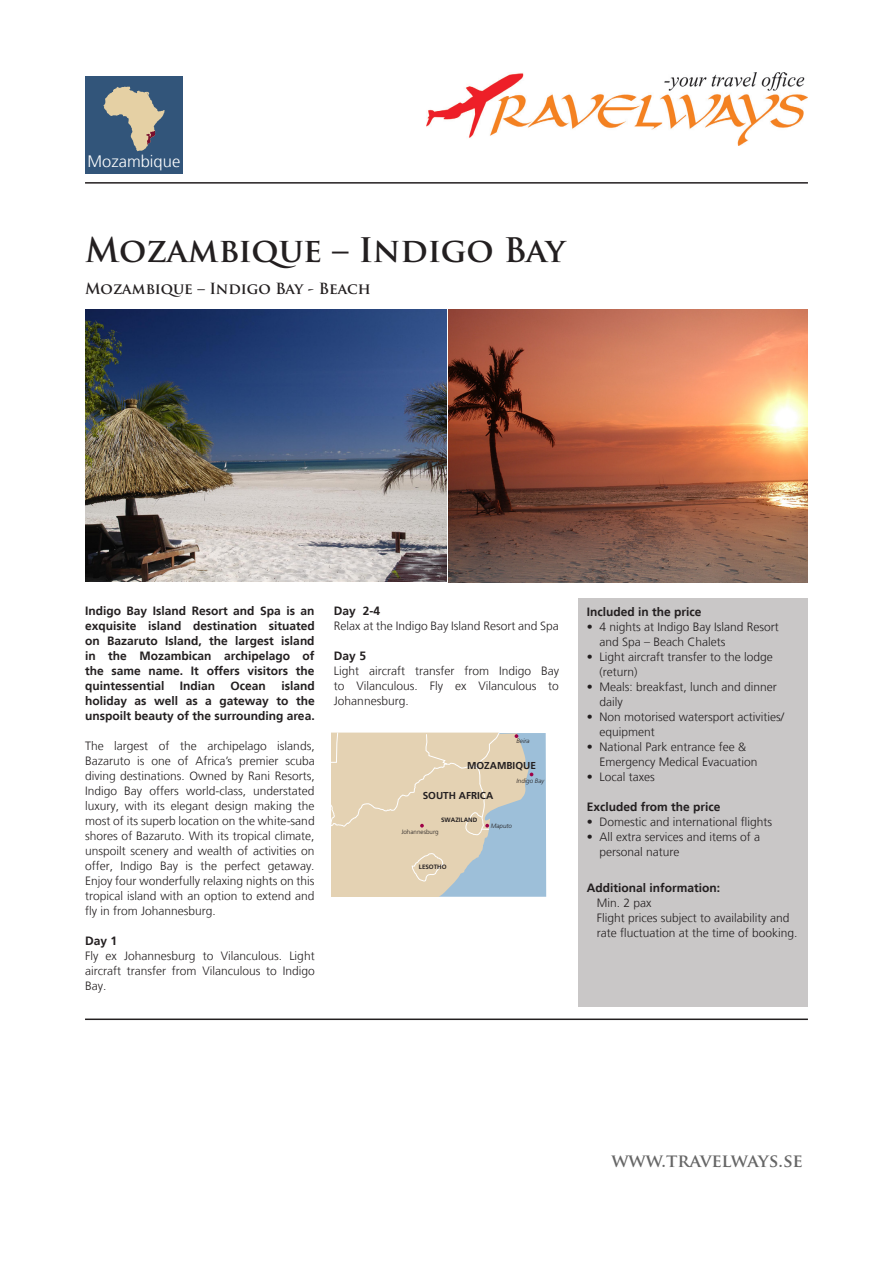
<style>
.page{position:relative;width:893px;height:1263px;background:#fff}
.page>*{position:absolute;margin:0;border:0;box-sizing:border-box;transform-origin:0 0}
.Headline_1{font:700 33px "Trajan Pro";letter-spacing:-.01em;color:#231f20}
.Albatros{font:700 18px "Trajan Pro";letter-spacing:-.01em;color:#666}
.t1{font:300 16.5px "Frutiger LT";color:#fff}
.Highlights{font:700 15px "Trajan Pro";letter-spacing:-.01em;color:#231f20}
.Program{font:300 12px/15px "Frutiger LT";color:#231f20;text-align:justify}
.incl_excl{font:300 12px/15px "Frutiger LT";color:#231f20}
.Program-2{font:700 12px/15px "Frutiger LT";color:#231f20;text-align:justify}
.incl_excl-2{font:700 12px "Frutiger LT";color:#231f20}
.incl_excl_top{font:700 12px "Frutiger LT";color:#231f20}
.t2{font:700 10.05px "Frutiger LT";color:#231f20}
.t3{font:italic 300 6.3px "Frutiger LT";color:#231f20}
.t4{font:700 6.3px "Frutiger LT";color:#231f20}
.t5{font:300 6.3px "Frutiger LT";color:#231f20}
</style>
<div class="page">
<hr style="left:85px;top:182px;width:723px;height:2px;background:#231f20">
<hr style="left:85px;top:1018px;width:723px;height:2px;background:#231f20">
<svg style="left:332px;top:732px;width:214px;height:165px;background:#d4cebd"></svg>
<div style="left:578px;top:598px;width:230px;height:408px;background:#c9c7c7"></div>
<img style="left:85px;top:309px;width:361px;height:272px">
<img style="left:449px;top:309px;width:359px;height:273px">
<div style="left:85px;top:76px;width:98px;height:98px;background:#32557a"></div>
<svg style="left:103px;top:87px;width:62px;height:64px"></svg>
<img style="left:427px;top:72px;width:381px;height:73px">
<p class="t1" style="left:88px;top:152px;width:94px">Mozambique</p>
<p class="Headline_1" style="left:85px;top:229px;width:482px">Mozambique – Indigo Bay</p>
<p class="Highlights" style="left:85px;top:279px;width:287px">Mozambique – Indigo Bay - Beach</p>
<p class="Program-2" style="left:85px;top:603px;width:231px">Indigo Bay Island Resort and Spa is an exquisite island destination situated on Bazaruto Island, the largest island in the Mozambican archipelago of the same name. It offers visitors the quintessential</p>
<p class="Program-2" style="left:85px;top:678px;width:231px;text-indent:196px">island holiday as well as a gateway to the unspoilt beauty of the surrounding area.</p>
<p class="Program" style="left:85px;top:739px;width:231px">The largest of the archipelago islands, Bazaruto is one of Africa’s premier scuba diving destinations. Owned by Rani Resorts, Indigo Bay offers world-class, understated luxury, with its elegant design making the most of its superb location on the white-sand shores of Bazaruto. With its tropical climate, unspoilt scenery and wealth of activities on offer, Indigo Bay is the perfect getaway.<br>Enjoy four wonderfully relaxing nights on this tropical island with an option to extend and fly in from Johannesburg.</p>
<p class="Program-2" style="left:85px;top:933px;width:34px">Day 1</p>
<p class="Program" style="left:85px;top:949px;width:231px">Fly ex Johannesburg to Vilanculous. Light aircraft transfer from Vilanculous to Indigo Bay.</p>
<p class="Program-2" style="left:180px;top:678px;width:37px">Indian</p>
<p class="Program-2" style="left:231px;top:678px;width:37px">Ocean</p>
<p class="Program-2" style="left:334px;top:603px;width:48px">Day 2-4</p>
<p class="Program" style="left:334px;top:619px;width:226px">Relax at the Indigo Bay Island Resort and Spa</p>
<p class="Program-2" style="left:334px;top:648px;width:34px">Day 5</p>
<p class="Program" style="left:334px;top:664px;width:226px">Light aircraft transfer from Indigo Bay to Vilanculous. Fly ex Vilanculous to Johannesburg.</p>
<p class="t3" style="left:516px;top:737px;width:15px">Beira</p>
<p class="t3" style="left:516px;top:777px;width:29px">Indigo Bay</p>
<p class="t2" style="left:467px;top:759px;width:70px">MOZAMBIQUE</p>
<p class="t2" style="left:423px;top:789px;width:72px">SOUTH AFRICA</p>
<p class="t4" style="left:441px;top:816px;width:38px">SWAZILAND</p>
<p class="t5" style="left:401px;top:828px;width:39px">Johannesburg</p>
<p class="t4" style="left:419px;top:863px;width:29px">LESOTHO</p>
<p class="t3" style="left:491px;top:822px;width:23px">Maputo</p>
<p class="incl_excl_top" style="left:587px;top:604px;width:116px">Included in the price</p>
<p class="incl_excl" style="left:600px;top:619px;width:181px;text-indent:-13px">• 4 nights at Indigo Bay Island Resort and Spa – Beach Chalets</p>
<p class="incl_excl" style="left:600px;top:649px;width:175px;text-indent:-13px">• Light aircraft transfer to the lodge (return)</p>
<p class="incl_excl" style="left:600px;top:679px;width:179px;text-indent:-13px">• Meals: breakfast, lunch and dinner daily</p>
<p class="incl_excl" style="left:600px;top:709px;width:186px;text-indent:-13px">• Non motorised watersport activities/ equipment</p>
<p class="incl_excl" style="left:600px;top:739px;width:159px;text-indent:-13px">• National Park entrance fee &amp;<br>Emergency Medical Evacuation</p>
<p class="incl_excl" style="left:587px;top:769px;width:70px">• Local taxes</p>
<p class="incl_excl-2" style="left:587px;top:799px;width:135px">Excluded from the price</p>
<p class="incl_excl" style="left:587px;top:814px;width:187px">• Domestic and international flights</p>
<p class="incl_excl" style="left:600px;top:829px;width:162px;text-indent:-13px">• All extra services and items of a personal nature</p>
<p class="incl_excl-2" style="left:587px;top:881px;width:135px">Additional information:</p>
<p class="incl_excl" style="left:597px;top:896px;width:194px">Min. 2 pax<br>Flight prices subject to availability and</p>
<p class="incl_excl" style="left:597px;top:926px;width:202px">rate fluctuation at the time of booking.</p>
<p class="Albatros" style="left:611px;top:1149px;width:193px">www.travelways.se</p>
</div>
